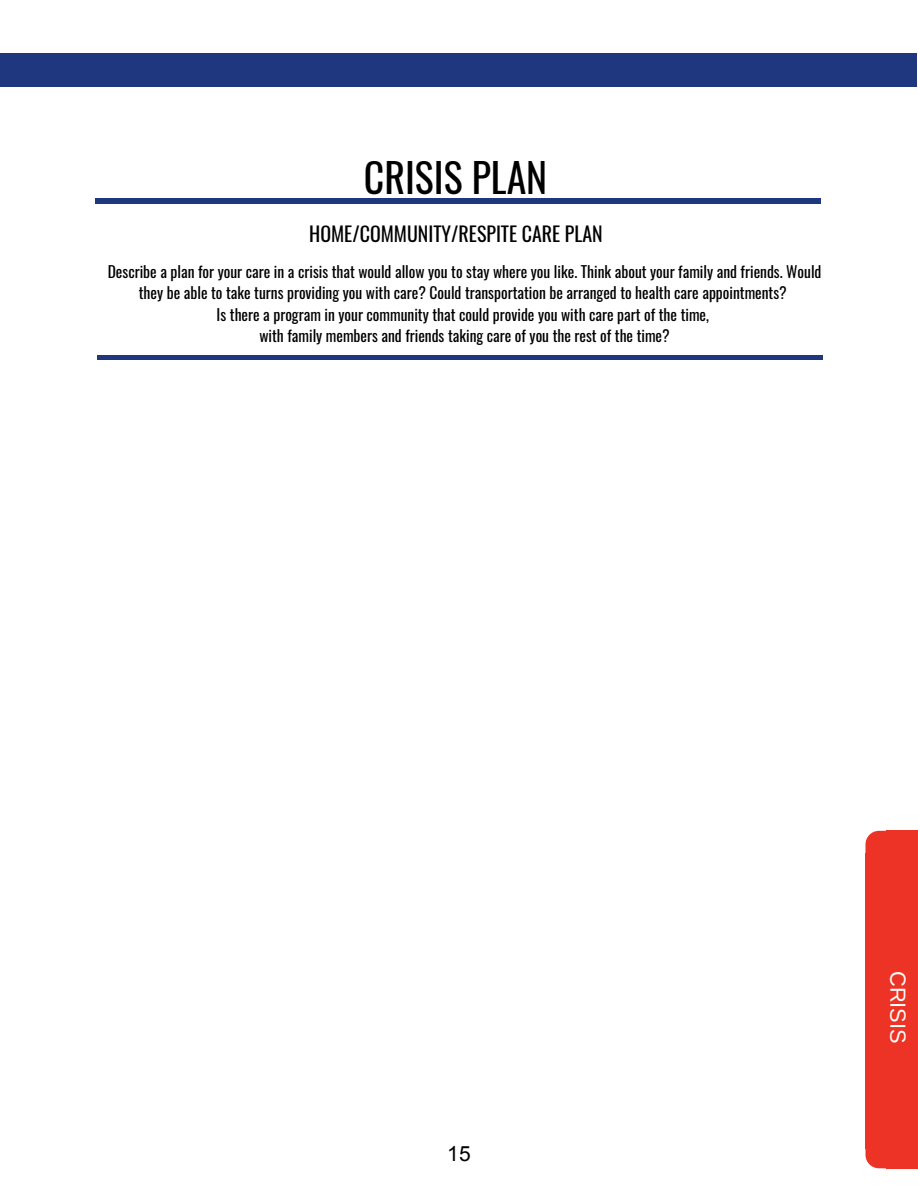
<style>
.page{position:relative;width:918px;height:1188px;background:#fff}
.page>*{position:absolute;margin:0;border:0;box-sizing:border-box;transform-origin:0 0}
.t1{font:39.9px "Oswald";color:#000}
.t2{font:21.75px "Arimo";color:#fffdfa}
.t3{font:19.95px "Oswald";color:#000}
.t4{font:15.6px/21.3px "Oswald";color:#000;text-align:center}
</style>
<div class="page">
<div style="left:0;top:53px;width:916px;height:34px;background:#1f377f"></div>
<hr style="left:95px;top:199px;width:726px;height:4px;background:#1f377f">
<div style="left:97px;top:355px;width:726px;height:5px;background:#1f377f"></div>
<div style="left:886px;top:853px;width:32px;height:296px;background:#ec3326"></div>
<div style="left:886px;top:831px;width:32px;height:22px;background:#ec3326"></div>
<svg style="left:865px;top:831px;width:21px;height:22px"></svg>
<div style="left:865px;top:853px;width:21px;height:296px;background:#ec3326"></div>
<div style="left:886px;top:1149px;width:32px;height:19px;background:#ec3326"></div>
<svg style="left:865px;top:1149px;width:21px;height:19px"></svg>
<h1 class="t1" style="left:364px;top:146px;width:185px">CRISIS PLAN</h1>
<p class="t3" style="left:309px;top:218px;width:295px">HOME/COMMUNITY/RESPITE CARE PLAN</p>
<p class="t4" style="left:108px;top:260px;width:715px">Describe a plan for your care in a crisis that would allow you to stay where you like. Think about your family and friends. Would they be able to take turns providing you with care? Could transportation be arranged to health care appointments?<br>Is there a program in your community that could provide you with care part of the time,<br>with family members and friends taking care of you the rest of the time?</p>
<h2 class="t2" style="left:910px;top:971px;width:74px;rotate:90deg">CRISIS</h2>
</div>
